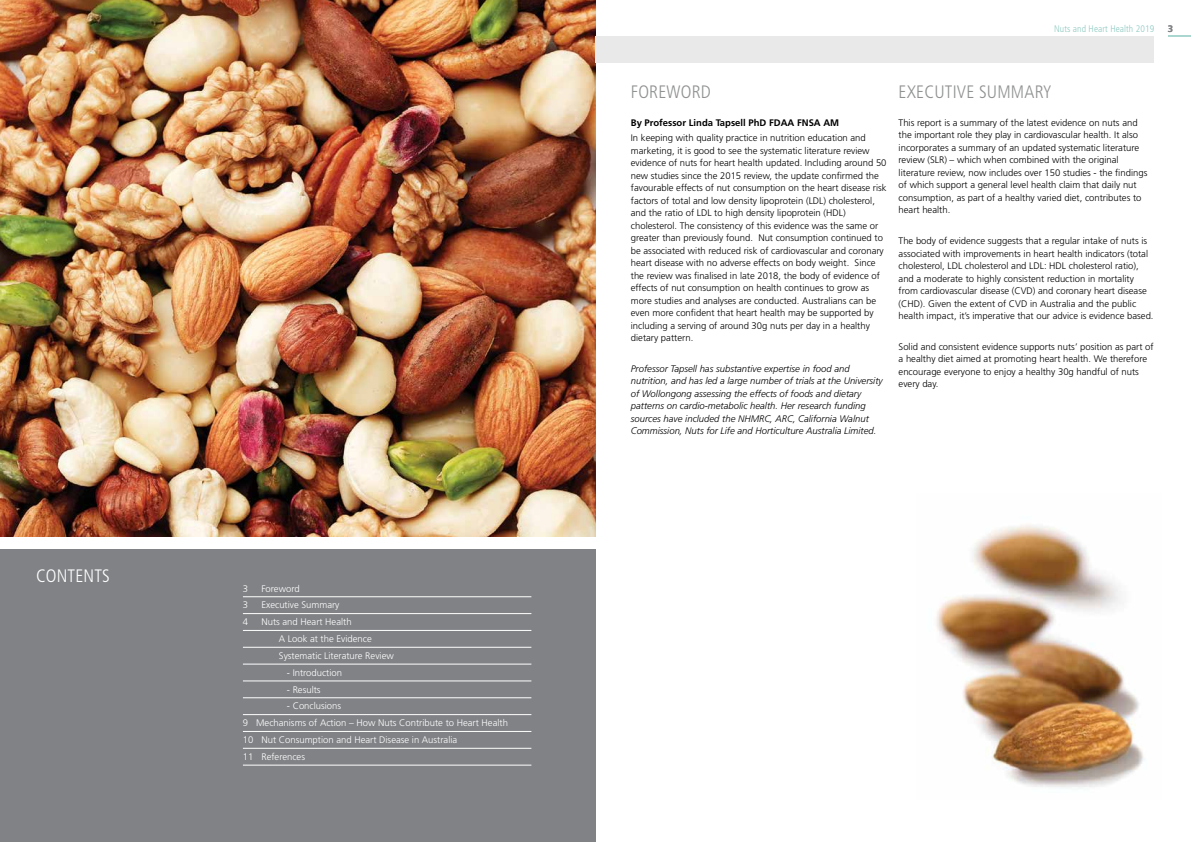
<style>
.page{position:relative;width:1191px;height:842px;background:#fff}
.page>*{position:absolute;margin:0;border:0;box-sizing:border-box;transform-origin:0 0}
.t1{font:300 condensed 18px "Frutiger";letter-spacing:.01em;color:#8f9090}
.t2{font:300 condensed 18px "Frutiger";letter-spacing:.01em;color:#fff}
.t3{font:300 9.5px/12.5px "Frutiger";color:#000}
.t4{font:italic 300 9.5px/12.5px "Frutiger";color:#000}
.t5{font:300 9.5px/16.8px "Frutiger";color:#fff}
.t6{font:700 9.5px "Frutiger";color:#000}
.t7{font:300 condensed 9.5px "Frutiger";letter-spacing:.01em;color:#8fcac1}
.t8{font:700 9.5px "Frutiger";color:#808285}
</style>
<div class="page">
<img style="left:0;top:0;width:595px;height:537px">
<svg style="left:1168px;top:35px;width:23px;height:1px"></svg>
<div style="left:595px;top:36px;width:559px;height:27px;background:#e9e9e9"></div>
<div style="left:0;top:549px;width:595px;height:293px;background:#808285"></div>
<hr style="left:243px;top:596px;width:288px;height:1px;background:#fff">
<hr style="left:243px;top:613px;width:288px;height:1px;background:#fff">
<hr style="left:243px;top:630px;width:288px;height:1px;background:#fff">
<hr style="left:243px;top:647px;width:288px;height:1px;background:#fff">
<hr style="left:243px;top:664px;width:288px;height:1px;background:#fff">
<hr style="left:243px;top:680px;width:288px;height:1px;background:#fff">
<hr style="left:243px;top:697px;width:288px;height:1px;background:#fff">
<hr style="left:243px;top:714px;width:288px;height:1px;background:#fff">
<hr style="left:243px;top:731px;width:288px;height:1px;background:#fff">
<hr style="left:243px;top:748px;width:288px;height:1px;background:#fff">
<hr style="left:243px;top:765px;width:288px;height:1px;background:#fff">
<img style="left:936px;top:524px;width:208px;height:264px">
<h1 class="t2" style="left:36px;top:565px;width:75px">CONTENTS</h1>
<p class="t5" style="left:243px;top:580px;width:7px">3</p>
<p class="t5" style="left:261px;top:580px;width:40px">Foreword</p>
<p class="t5" style="left:243px;top:597px;width:7px">3</p>
<p class="t5" style="left:261px;top:597px;width:80px">Executive Summary</p>
<p class="t5" style="left:243px;top:613px;width:7px">4</p>
<p class="t5" style="left:279px;top:613px;width:116px;text-indent:-18px">Nuts and Heart Health<br>A Look at the Evidence<br>Systematic Literature Review</p>
<p class="t5" style="left:287px;top:664px;width:57px">- Introduction</p>
<p class="t5" style="left:287px;top:681px;width:35px">- Results</p>
<p class="t5" style="left:243px;top:698px;width:267px;text-indent:44px">- Conclusions<br>9 Mechanisms of Action – How Nuts Contribute to Heart Health 10 Nut Consumption and Heart Disease in Australia<br>11 References</p>
<p class="t7" style="left:1054px;top:23px;width:102px">Nuts and Heart Health 2019</p>
<p class="t8" style="left:1168px;top:23px;width:7px">3</p>
<h1 class="t1" style="left:631px;top:82px;width:81px">FOREWORD</h1>
<h1 class="t1" style="left:898px;top:82px;width:155px">EXECUTIVE SUMMARY</h1>
<p class="t6" style="left:631px;top:117px;width:210px">By Professor Linda Tapsell PhD FDAA FNSA AM</p>
<p class="t3" style="left:631px;top:132px;width:257px">In keeping with quality practice in nutrition education and marketing, it is good to see the systematic literature review evidence of nuts for heart health updated. Including around 50 new studies since the 2015 review, the update confirmed the favourable effects of nut consumption on the heart disease risk factors of total and low density lipoprotein (LDL) cholesterol, and the ratio of LDL to high density lipoprotein (HDL) cholesterol. The consistency of this evidence was the same or greater than previously found. Nut consumption continued to be associated with reduced risk of cardiovascular and coronary heart disease with no adverse effects on body weight. Since the review was finalised in late 2018, the body of evidence of effects of nut consumption on health continues to grow as more studies and analyses are conducted. Australians can be even more confident that heart health may be supported by including a serving of around 30g nuts per day in a healthy dietary pattern.</p>
<p class="t4" style="left:631px;top:362px;width:253px">Professor Tapsell has substantive expertise in food and nutrition, and has led a large number of trials at the University of Wollongong assessing the effects of foods and dietary patterns on cardio-metabolic health. Her research funding sources have included the NHMRC, ARC, California Walnut Commission, Nuts for Life and Horticulture Australia Limited.</p>
<p class="t3" style="left:898px;top:116px;width:250px">This report is a summary of the latest evidence on nuts and the important role they play in cardiovascular health. It also incorporates a summary of an updated systematic literature review (SLR) – which when combined with the original literature review, now includes over 150 studies - the findings of which support a general level health claim that daily nut consumption, as part of a healthy varied diet, contributes to heart health.</p>
<p class="t3" style="left:898px;top:235px;width:256px">The body of evidence suggests that a regular intake of nuts is associated with improvements in heart health indicators (total cholesterol, LDL cholesterol and LDL: HDL cholesterol ratio), and a moderate to highly consistent reduction in mortality from cardiovascular disease (CVD) and coronary heart disease (CHD). Given the extent of CVD in Australia and the public health impact, it’s imperative that our advice is evidence based.</p>
<p class="t3" style="left:898px;top:340px;width:256px">Solid and consistent evidence supports nuts’ position as part of a healthy diet aimed at promoting heart health. We therefore encourage everyone to enjoy a healthy 30g handful of nuts every day.</p>
</div>
